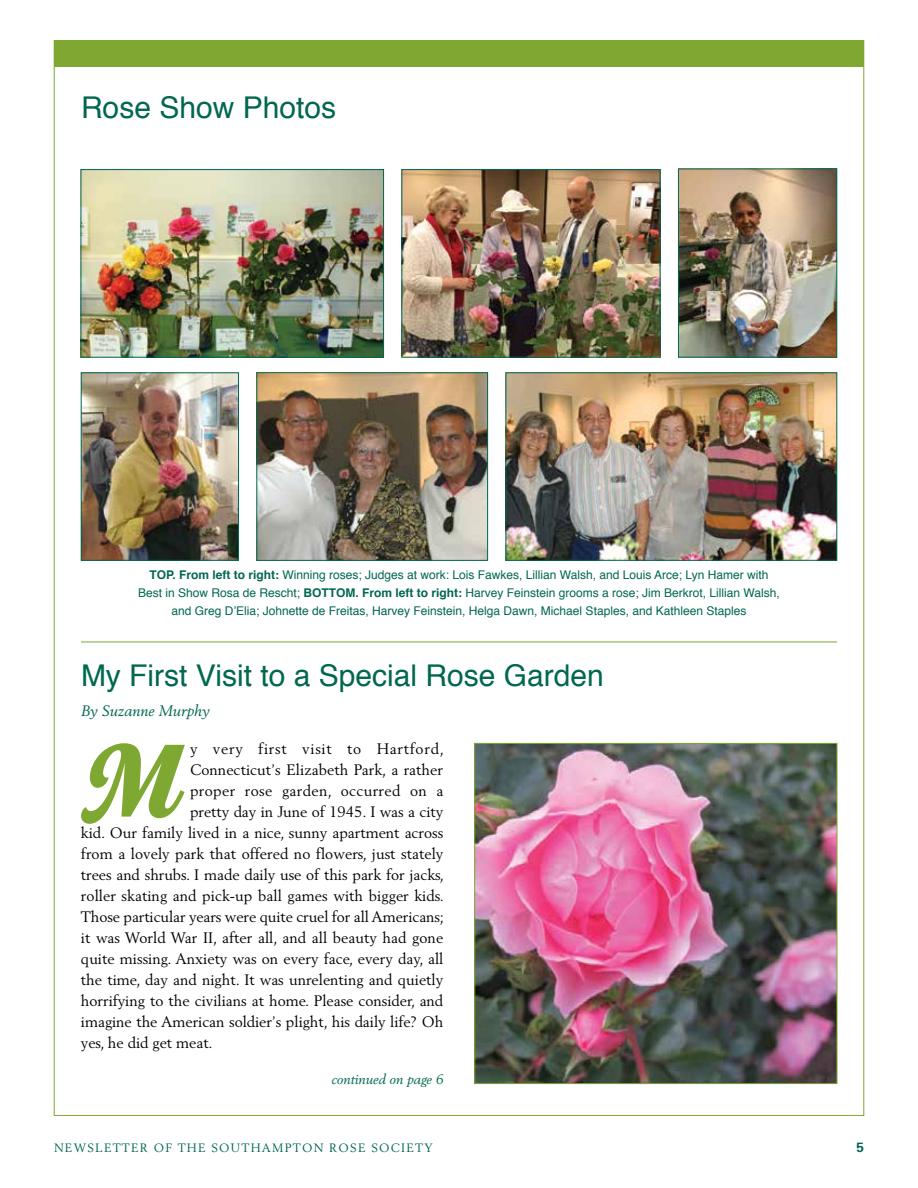
<style>
.page{position:relative;width:918px;height:1188px;background:#fff}
.page>*{position:absolute;margin:0;border:0;box-sizing:border-box;transform-origin:0 0}
.t1{font:106.2px "Home Run Script";color:#7ea831}
.t2{font:30px "Helvetica";color:#006750}
.t3{font:15px "Berling";color:#000}
.t4{font:15px "Berling";letter-spacing:.025em;color:#000}
.t5{font:15px "Berling";letter-spacing:.05em;color:#000}
.t6{font:italic 15px "Berling";color:#006750}
.t7{font:italic 13.5px "Berling";color:#006750}
.t8{font:700 13.5px "Univers";color:#006750}
.t9{font:12px/18px "Helvetica";color:#006750;text-align:center}
.t10{font:12px "Berling";letter-spacing:.1em;color:#006750}
.s1{font-weight:700}
</style>
<div class="page">
<div style="left:54px;top:40px;width:810px;height:28px;background:#7ea831"></div>
<img style="left:404px;top:171px;width:254px;height:184px">
<div style="left:402px;top:169px;width:258px;height:188px;border:1px solid #006750"></div>
<img style="left:83px;top:171px;width:299px;height:184px">
<div style="left:81px;top:169px;width:303px;height:188px;border:1px solid #006750"></div>
<img style="left:83px;top:375px;width:154px;height:184px">
<div style="left:81px;top:373px;width:158px;height:188px;border:1px solid #006750"></div>
<img style="left:259px;top:375px;width:227px;height:184px">
<div style="left:257px;top:373px;width:231px;height:188px;border:1px solid #006750"></div>
<img style="left:680px;top:171px;width:155px;height:184px">
<div style="left:678px;top:169px;width:159px;height:188px;border:1px solid #006750"></div>
<img style="left:508px;top:375px;width:327px;height:184px">
<div style="left:506px;top:373px;width:331px;height:188px;border:1px solid #006750"></div>
<img style="left:477px;top:745px;width:358px;height:337px">
<div style="left:475px;top:743px;width:362px;height:341px;border:1px solid #7ea831"></div>
<hr style="left:81px;top:642px;width:756px;height:1px;background:#7ea831">
<h2 class="t2" style="left:81px;top:84px;width:257px">Rose Show Photos</h2>
<p class="t9" style="left:138px;top:566px;width:643px"><span class="s1">TOP. From left to right:</span> Winning roses; Judges at work: Lois Fawkes, Lillian Walsh, and Louis Arce; Lyn Hamer with<br>Best in Show Rosa de Rescht; <span class="s1">BOTTOM. From left to right:</span> Harvey Feinstein grooms a rose; Jim Berkrot, Lillian Walsh, and Greg D’Elia; Johnette de Freitas, Harvey Feinstein, Helga Dawn, Michael Staples, and Kathleen Staples</p>
<h2 class="t2" style="left:81px;top:652px;width:524px">My First Visit to a Special Rose Garden</h2>
<p class="t6" style="left:81px;top:702px;width:130px">By Suzanne Murphy</p>
<h1 class="t1" style="left:89px;top:719px;width:93px">M</h1>
<p class="t5" style="left:190px;top:739px;width:255px">y very first visit to Hartford,</p>
<p class="t3" style="left:190px;top:760px;width:255px">Connecticut’s Elizabeth Park, a rather</p>
<p class="t4" style="left:190px;top:781px;width:255px">proper rose garden, occurred on a</p>
<p class="t3" style="left:190px;top:802px;width:255px">pretty day in June of 1945. I was a city</p>
<p class="t3" style="left:81px;top:823px;width:364px">kid. Our family lived in a nice, sunny apartment across</p>
<p class="t3" style="left:81px;top:844px;width:364px">from a lovely park that offered no flowers, just stately</p>
<p class="t3" style="left:81px;top:865px;width:365px">trees and shrubs. I made daily use of this park for jacks,</p>
<p class="t3" style="left:81px;top:886px;width:364px">roller skating and pick-up ball games with bigger kids.</p>
<p class="t3" style="left:81px;top:907px;width:365px">Those particular years were quite cruel for all Americans;</p>
<p class="t3" style="left:81px;top:928px;width:364px">it was World War II, after all, and all beauty had gone</p>
<p class="t3" style="left:81px;top:949px;width:364px">quite missing. Anxiety was on every face, every day, all</p>
<p class="t3" style="left:81px;top:970px;width:364px">the time, day and night. It was unrelenting and quietly</p>
<p class="t3" style="left:81px;top:991px;width:364px">horrifying to the civilians at home. Please consider, and</p>
<p class="t3" style="left:81px;top:1012px;width:364px">imagine the American soldier’s plight, his daily life? Oh</p>
<p class="t3" style="left:81px;top:1033px;width:133px">yes, he did get meat.</p>
<p class="t7" style="left:332px;top:1071px;width:113px">continued on page 6</p>
<p class="t10" style="left:54px;top:1140px;width:380px">NEWSLETTER OF THE SOUTHAMPTON ROSE SOCIETY</p>
<p class="t8" style="left:856px;top:1139px;width:9px">5</p>
</div>
